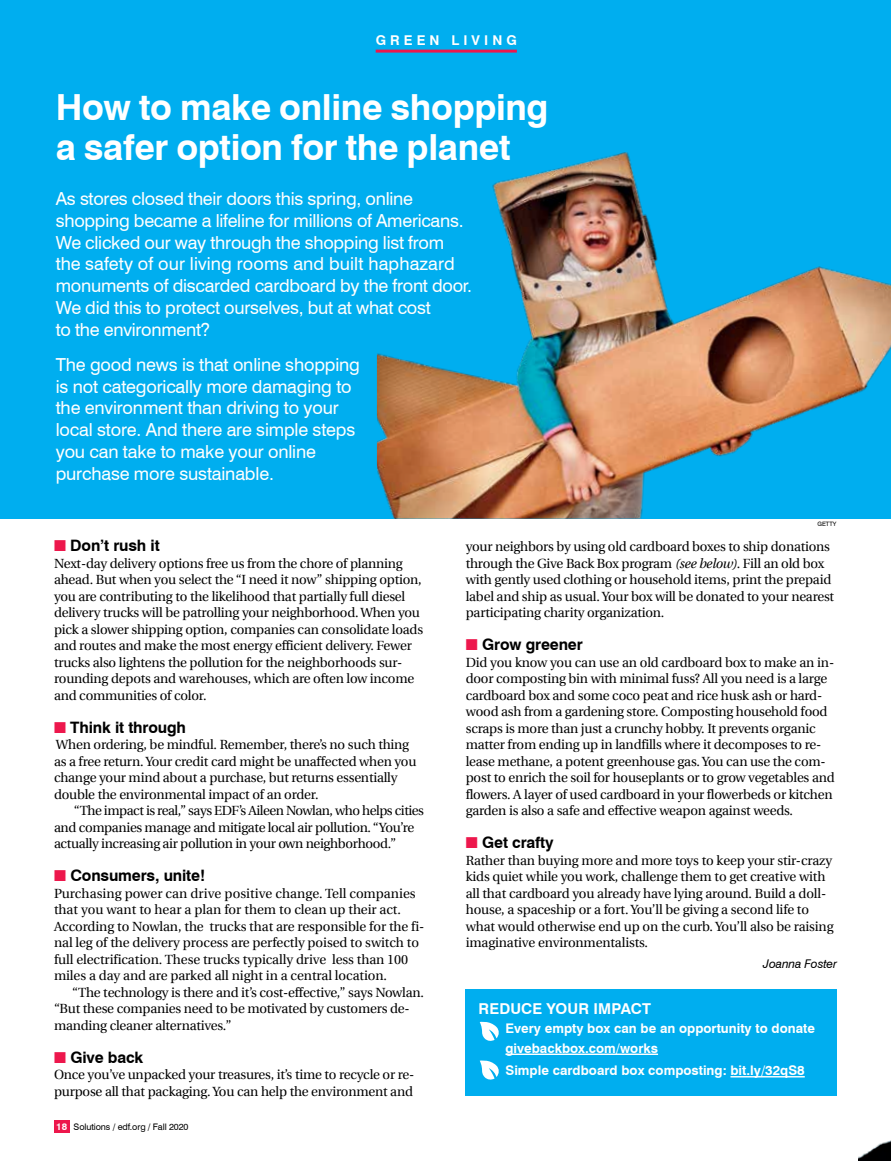
<style>
.page{position:relative;width:891px;height:1161px;background:#fff}
.page>*{position:absolute;margin:0;border:0;box-sizing:border-box;transform-origin:0 0}
.t1{font:700 36px/40.5px "Swiss 721 BT";letter-spacing:-.01em;color:#fff}
.t2{font:18px/21.8px "Swiss 721 BT";letter-spacing:-.015em;color:#fff}
.t3{font:700 15.75px "Swiss 721 BT";letter-spacing:-.01em;color:#000}
.t4{font:700 15px "Swiss 721 BT";letter-spacing:.01em;color:#fff}
.t5{font:700 13.5px "Swiss 721 BT";letter-spacing:.3em;color:#fff}
.t6{font:13.35px/16.5px "Utopia";letter-spacing:-.015em;color:#000}
.t7{font:700 13.35px/19.5px "Swiss 721 BT";color:#fff}
.t8{font:italic 12px "Swiss 721 BT";letter-spacing:-.01em;color:#000}
.t9{font:9px "Swiss 721 BT";letter-spacing:-.01em;color:#000}
.t10{font:6px "Swiss 721 BT";color:#000}
.s1{color:#ed174c}
.s2{font-weight:700;font-size:9.6px;color:#fff}
.s3{font-style:italic}
</style>
<div class="page">
<div style="left:54px;top:1120px;width:15px;height:13px;background:#ed174c"></div>
<div style="left:465px;top:989px;width:372px;height:106px;background:#00aeef"></div>
<hr style="left:506px;top:1054px;width:152px;height:1px;background:#fff">
<hr style="left:730px;top:1076px;width:75px;height:1px;background:#fff">
<img style="left:859px;top:1140px;width:32px;height:21px">
<div style="left:0;top:0;width:891px;height:519px;background:#00aeef"></div>
<hr style="left:376px;top:50px;width:141px;height:3px;background:#ed174c">
<img style="left:377px;top:152px;width:514px;height:367px">
<svg style="left:480px;top:1021px;width:19px;height:20px"></svg>
<svg style="left:480px;top:1060px;width:19px;height:20px"></svg>
<p class="t5" style="left:376px;top:32px;width:143px">GREEN LIVING</p>
<h1 class="t1" style="left:56px;top:86px;width:494px">How to make online shopping a safer option for the planet</h1>
<p class="t2" style="left:56px;top:188px;width:418px">As stores closed their doors this spring, online shopping became a lifeline for millions of Americans.<br>We clicked our way through the shopping list from the safety of our living rooms and built haphazard monuments of discarded cardboard by the front door.<br>We did this to protect ourselves, but at what cost<br>to the environment?</p>
<h2 class="t2" style="left:56px;top:353px;width:306px">The good news is that online shopping is not categorically more damaging to the environment than driving to your local store. And there are simple steps you can take to make your online purchase more sustainable.</h2>
<p class="t10" style="left:817px;top:520px;width:21px">GETTY</p>
<p class="t3" style="left:54px;top:536px;width:107px"><span class="s1">■</span> Don’t rush it</p>
<p class="t6" style="left:54px;top:555px;width:371px">Next-day delivery options free us from the chore of planning ahead. But when you select the “I need it now” shipping option, you are contributing to the likelihood that partially full diesel delivery trucks will be patrolling your neighborhood. When you pick a slower shipping option, companies can consolidate loads and routes and make the most energy efficient delivery. Fewer trucks also lightens the pollution for the neighborhoods sur&shy;rounding depots and warehouses, which are often low income and communities of color.</p>
<p class="t3" style="left:54px;top:718px;width:134px"><span class="s1">■</span> Think it through</p>
<p class="t6" style="left:54px;top:737px;width:364px">When ordering, be mindful. Remember, there’s no such thing as a free return. Your credit card might be unaffected when you change your mind about a purchase, but returns essentially double the environmental impact of an order.</p>
<p class="t6" style="left:54px;top:803px;width:372px;text-indent:20px">“The impact is real,” says EDF’s Aileen Nowlan, who helps cities and companies manage and mitigate local air pollution. “You’re actually increasing air pollution in your own neighborhood.”</p>
<p class="t3" style="left:54px;top:866px;width:153px"><span class="s1">■</span> Consumers, unite!</p>
<p class="t6" style="left:54px;top:885px;width:372px">Purchasing power can drive positive change. Tell companies that you want to hear a plan for them to clean up their act.<br>According to Nowlan, the trucks that are responsible for the fi&shy;nal leg of the delivery process are perfectly poised to switch to full electrification. These trucks typically drive less than 100 miles a day and are parked all night in a central location.</p>
<p class="t6" style="left:54px;top:984px;width:371px;text-indent:18px">“The technology is there and it’s cost-effective,” says Nowlan. “But these companies need to be motivated by customers de&shy;manding cleaner alternatives.”</p>
<p class="t3" style="left:54px;top:1048px;width:91px"><span class="s1">■</span> Give back</p>
<p class="t6" style="left:54px;top:1067px;width:362px">Once you’ve unpacked your treasures, it’s time to recycle or re&shy;purpose all that packaging. You can help the environment and</p>
<p class="t9" style="left:56px;top:1121px;width:134px"><span class="s2">18</span> Solutions / edf.org / Fall 2020</p>
<p class="t6" style="left:466px;top:539px;width:370px">your neighbors by using old cardboard boxes to ship donations through the Give Back Box program <span class="s3">(see below)</span>. Fill an old box with gently used clothing or household items, print the prepaid label and ship as usual. Your box will be donated to your nearest participating charity organization.</p>
<p class="t3" style="left:466px;top:635px;width:119px"><span class="s1">■</span> Grow greener</p>
<p class="t6" style="left:466px;top:654px;width:370px">Did you know you can use an old cardboard box to make an in&shy;door composting bin with minimal fuss? All you need is a large cardboard box and some coco peat and rice husk ash or hard&shy;wood ash from a gardening store. Composting household food scraps is more than just a crunchy hobby. It prevents organic matter from ending up in landfills where it decomposes to re&shy;lease methane, a potent greenhouse gas. You can use the com&shy;post to enrich the soil for houseplants or to grow vegetables and flowers. A layer of used cardboard in your flowerbeds or kitchen garden is also a safe and effective weapon against weeds.</p>
<p class="t3" style="left:466px;top:833px;width:89px"><span class="s1">■</span> Get crafty</p>
<p class="t6" style="left:466px;top:852px;width:369px">Rather than buying more and more toys to keep your stir-crazy kids quiet while you work, challenge them to get creative with all that cardboard you already have lying around. Build a doll&shy;house, a spaceship or a fort. You’ll be giving a second life to what would otherwise end up on the curb. You’ll also be raising imaginative environmentalists.</p>
<p class="t8" style="left:763px;top:957px;width:75px">Joanna Foster</p>
<p class="t4" style="left:479px;top:999px;width:174px">REDUCE YOUR IMPACT</p>
<p class="t7" style="left:506px;top:1019px;width:311px">Every empty box can be an opportunity to donate givebackbox.com/works</p>
<p class="t7" style="left:506px;top:1061px;width:301px">Simple cardboard box composting: bit.ly/32qS8</p>
</div>
